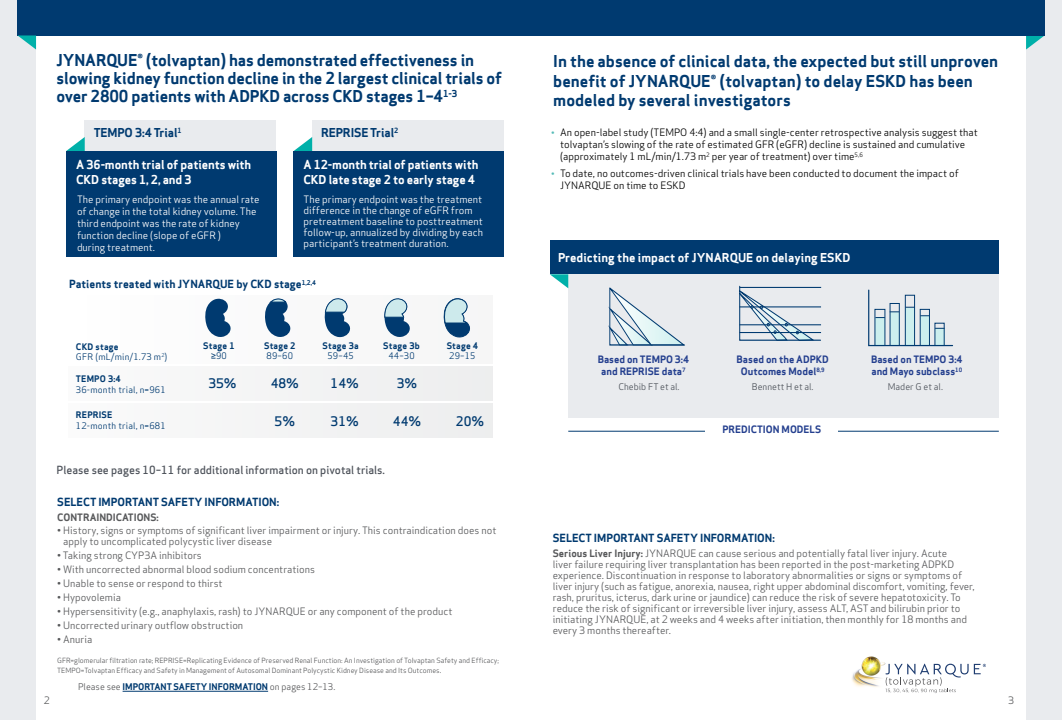
<style>
.page{position:relative;width:1062px;height:720px;background:#fff}
.page>*{position:absolute;margin:0;border:0;box-sizing:border-box;transform-origin:0 0}
.t1{font:700 16px/18px "Apex Sans";letter-spacing:-.01em;color:#003a70}
.t2{font:500 12.9px "Apex Sans";color:#003a70}
.t3{font:700 12px/15px "Apex Sans";letter-spacing:-.01em;color:#fff}
.t4{font:700 12px "Apex Sans";letter-spacing:-.01em;color:#003a70}
.t5{font:700 11px "Apex Sans";color:#003a70}
.t6{font:500 11px "Apex Sans";color:#4d525a}
.t7{font:10px/11px "Apex Sans";color:#58595b}
.t8{font:10px/12px "Apex Sans";color:#000}
.t9{font:10px/11px "Apex Sans";color:#fff}
.t10{font:700 10px/12px "Apex Sans";color:#25408f;text-align:center}
.t11{font:700 10px "Apex Sans";color:#58595b}
.t12{font:700 9px "Apex Sans";color:#003a70}
.t13{font:9px "Apex Sans";color:#4d525a}
.t14{font:8.8px/10.6px "Apex Sans";letter-spacing:.02em;color:#003a70}
.t15{font:700 8.8px/10.6px "Apex Sans";letter-spacing:.02em;color:#003a70;text-align:center}
.t16{font:7px/9.6px "Apex Sans";color:#58595b}
.s1{font-weight:700}
.s2{font-family:"Arial";font-weight:400}
.s3{font-weight:400}
.s4{font-size:8px}
.s5{font-weight:400;color:#58595b}
.s6{font-size:9px;color:#57bcb8}
</style>
<div class="page">
<div style="left:1026px;top:0;width:35px;height:720px;background:#e9ebee"></div>
<svg style="left:1026px;top:35px;width:19px;height:15px"></svg>
<div style="left:531px;top:0;width:514px;height:35px;background:#003a70"></div>
<img style="left:852px;top:656px;width:38px;height:33px">
<svg style="left:886px;top:664px;width:100px;height:29px"></svg>
<div style="left:1px;top:0;width:35px;height:720px;background:#e9ebee"></div>
<div style="left:18px;top:0;width:513px;height:35px;background:#003a70"></div>
<svg style="left:18px;top:35px;width:18px;height:15px"></svg>
<hr style="left:123px;top:691px;width:145px;height:1px;background:#003a70">
<div style="left:68px;top:404px;width:425px;height:34px;background:#f3f4f4"></div>
<div style="left:68px;top:295px;width:425px;height:69px;background:#fafafa"></div>
<div style="left:68px;top:366px;width:425px;height:35px;background:#f3f4f4"></div>
<svg style="left:205px;top:298px;width:26px;height:39px"></svg>
<svg style="left:265px;top:298px;width:26px;height:39px"></svg>
<svg style="left:324px;top:298px;width:27px;height:39px"></svg>
<svg style="left:384px;top:298px;width:26px;height:39px"></svg>
<svg style="left:443px;top:298px;width:27px;height:40px"></svg>
<div style="left:568px;top:244px;width:431px;height:174px;background:#e9ebee"></div>
<svg style="left:550px;top:274px;width:18px;height:14px"></svg>
<div style="left:550px;top:240px;width:449px;height:34px;background:#003a70"></div>
<hr style="left:568px;top:431px;width:431px;height:1px;background:#003a70">
<svg style="left:739px;top:285px;width:83px;height:56px"></svg>
<hr style="left:740px;top:287px;width:81px;height:1px;background:#003a70">
<hr style="left:739px;top:332px;width:82px;height:1px;background:#003a70">
<hr style="left:739px;top:325px;width:82px;height:1px;background:#003a70">
<hr style="left:739px;top:307px;width:82px;height:1px;background:#003a70">
<svg style="left:609px;top:287px;width:76px;height:59px"></svg>
<svg style="left:868px;top:289px;width:85px;height:58px"></svg>
<div style="left:706px;top:425px;width:132px;height:11px;background:#fff"></div>
<div style="left:312px;top:120px;width:192px;height:41px;background:#e9ebee"></div>
<div style="left:85px;top:120px;width:191px;height:46px;background:#e9ebee"></div>
<div style="left:293px;top:151px;width:211px;height:105px;background:#003a70"></div>
<div style="left:66px;top:151px;width:211px;height:105px;background:#003a70"></div>
<svg style="left:294px;top:137px;width:18px;height:14px"></svg>
<svg style="left:66px;top:137px;width:19px;height:14px"></svg>
<h1 class="t1" style="left:57px;top:51px;width:447px">JYNARQUE® (tolvaptan) has demonstrated effectiveness in slowing kidney function decline in the 2 largest clinical trials of over 2800 patients with ADPKD across CKD stages 1–4<sup>1-3</sup></h1>
<p class="t4" style="left:94px;top:125px;width:90px">TEMPO 3:4 Trial<sup>1</sup></p>
<p class="t3" style="left:76px;top:157px;width:177px">A 36-month trial of patients with<br>CKD stages 1, 2, and 3</p>
<p class="t9" style="left:77px;top:192px;width:184px;line-height:12px">The primary endpoint was the annual rate of change in the total kidney volume. The third endpoint was the rate of kidney function decline (slope of eGFR )<br>during treatment.</p>
<p class="t4" style="left:321px;top:125px;width:79px">REPRISE Trial<sup>2</sup></p>
<p class="t3" style="left:304px;top:157px;width:176px">A 12-month trial of patients with<br>CKD late stage 2 to early stage 4</p>
<p class="t9" style="left:304px;top:193px;width:181px">The primary endpoint was the treatment difference in the change of eGFR from pretreatment baseline to posttreatment follow-up, annualized by dividing by each participant’s treatment duration.</p>
<p class="t5" style="left:69px;top:277px;width:252px">Patients treated with JYNARQUE by CKD stage<sup>1,2,4</sup><sup>D</sup></p>
<p class="t14" style="left:76px;top:340px;width:93px"><span class="s1">CKD stage<br></span>GFR (mL/min/1.73 m<sup>2</sup>)</p>
<p class="t15" style="left:203px;top:340px;width:33px">Stage 1 <span class="s2">≥</span><span class="s3">90</span></p>
<p class="t15" style="left:264px;top:340px;width:33px">Stage 2</p>
<p class="t14" style="left:267px;top:350px;width:28px">89–60</p>
<p class="t15" style="left:323px;top:340px;width:38px">Stage 3a</p>
<p class="t14" style="left:328px;top:350px;width:28px">59–45</p>
<p class="t15" style="left:383px;top:340px;width:38px">Stage 3b</p>
<p class="t14" style="left:388px;top:350px;width:28px">44–30</p>
<p class="t15" style="left:447px;top:340px;width:33px">Stage 4</p>
<p class="t14" style="left:449px;top:350px;width:28px">29–15</p>
<p class="t15" style="left:76px;top:374px;width:46px">TEMPO 3:4</p>
<p class="t14" style="left:76px;top:383px;width:91px">36-month trial, n=961</p>
<p class="t15" style="left:76px;top:410px;width:38px">REPRISE</p>
<p class="t14" style="left:76px;top:420px;width:91px">12-month trial, n=681</p>
<p class="t2" style="left:208px;top:371px;width:30px">35%</p>
<p class="t2" style="left:271px;top:371px;width:30px">48%</p>
<p class="t2" style="left:331px;top:371px;width:30px">14%</p>
<p class="t2" style="left:397px;top:371px;width:22px">3%</p>
<p class="t2" style="left:275px;top:410px;width:22px">5%</p>
<p class="t2" style="left:331px;top:410px;width:30px">31%</p>
<p class="t2" style="left:393px;top:410px;width:30px">44%</p>
<p class="t2" style="left:456px;top:410px;width:30px">20%</p>
<p class="t6" style="left:57px;top:460px;width:330px">Please see pages 10–11 for additional information on pivotal trials.</p>
<p class="t5" style="left:57px;top:495px;width:224px">SELECT IMPORTANT SAFETY INFORMATION:</p>
<p class="t11" style="left:57px;top:511px;width:103px">CONTRAINDICATIONS:</p>
<p class="t7" style="left:63px;top:524px;width:435px;text-indent:-6px">• History, signs or symptoms of significant liver impairment or injury. This contraindication does not apply to uncomplicated polycystic liver disease</p>
<p class="t7" style="left:57px;top:549px;width:146px">• Taking strong CYP3A inhibitors</p>
<p class="t7" style="left:57px;top:563px;width:259px">• With uncorrected abnormal blood sodium concentrations</p>
<p class="t7" style="left:57px;top:577px;width:167px">• Unable to sense or respond to thirst</p>
<p class="t7" style="left:57px;top:591px;width:65px">• Hypovolemia</p>
<p class="t7" style="left:57px;top:605px;width:397px">• Hypersensitivity (e.g., anaphylaxis, rash) to JYNARQUE or any component of the product</p>
<p class="t7" style="left:57px;top:619px;width:188px">• Uncorrected urinary outflow obstruction</p>
<p class="t7" style="left:57px;top:633px;width:37px">• Anuria</p>
<p class="t16" style="left:57px;top:655px;width:443px">GFR=glomerular filtration rate; REPRISE=Replicating Evidence of Preserved Renal Function: An Investigation of Tolvaptan Safety and Efficacy;<br>TEMPO=Tolvaptan Efficacy and Safety in Management of Autosomal Dominant Polycystic Kidney Disease and Its Outcomes<span class="s4">.</span></p>
<p class="t12" style="left:78px;top:681px;width:259px"><span class="s5">Please see</span> IMPORTANT SAFETY INFORMATION <span class="s5">on pages 12–13.</span></p>
<h1 class="t1" style="left:553px;top:52px;width:446px;line-height:19.2px">In the absence of clinical data, the expected but still unproven benefit of JYNARQUE® (tolvaptan) to delay ESKD has been modeled by several investigators</h1>
<p class="t8" style="left:560px;top:126px;width:419px;text-indent:-9px"><span class="s6">•</span> An open-label study (TEMPO 4:4) and a small single-center retrospective analysis suggest that tolvaptan’s slowing of the rate of estimated GFR (eGFR) decline is sustained and cumulative (approximately 1 mL/min/1.73 m<sup>2</sup> per year of treatment) over time<sup>5,6</sup></p>
<p class="t8" style="left:560px;top:166px;width:400px;text-indent:-9px"><span class="s6">•</span> To date, no outcomes-driven clinical trials have been conducted to document the impact of<br>JYNARQUE on time to ESKD</p>
<p class="t3" style="left:558px;top:250px;width:294px">Predicting the impact of JYNARQUE on delaying ESKD</p>
<p class="t10" style="left:598px;top:354px;width:93px">Based on TEMPO 3:4 and REPRISE data<sup>7</sup></p>
<p class="t10" style="left:737px;top:354px;width:94px">Based on the ADPKD<br>Outcomes Model<sup>8,9</sup></p>
<p class="t10" style="left:871px;top:354px;width:93px;text-align:left">Based on TEMPO 3:4 and Mayo subclass<sup>10</sup></p>
<p class="t13" style="left:618px;top:380px;width:63px">Chebib FT et al.</p>
<p class="t13" style="left:752px;top:380px;width:63px">Bennett H et al.</p>
<p class="t13" style="left:888px;top:380px;width:57px">Mader G et al.</p>
<p class="t10" style="left:723px;top:423px;width:100px">PREDICTION MODELS</p>
<p class="t5" style="left:553px;top:531px;width:224px">SELECT IMPORTANT SAFETY INFORMATION:</p>
<p class="t7" style="left:553px;top:547px;width:424px"><span class="s1">Serious Liver Injury:</span> JYNARQUE can cause serious and potentially fatal liver injury. Acute<br>liver failure requiring liver transplantation has been reported in the post-marketing ADPKD experience. Discontinuation in response to laboratory abnormalities or signs or symptoms of liver injury (such as fatigue, anorexia, nausea, right upper abdominal discomfort, vomiting, fever, rash, pruritus, icterus, dark urine or jaundice) can reduce the risk of severe hepatotoxicity. To reduce the risk of significant or irreversible liver injury, assess ALT, AST and bilirubin prior to initiating JYNARQUE, at 2 weeks and 4 weeks after initiation, then monthly for 18 months and every 3 months thereafter.</p>
<p class="t7" style="left:44px;top:694px;width:7px">2</p>
<p class="t7" style="left:1008px;top:694px;width:7px">3</p>
</div>
